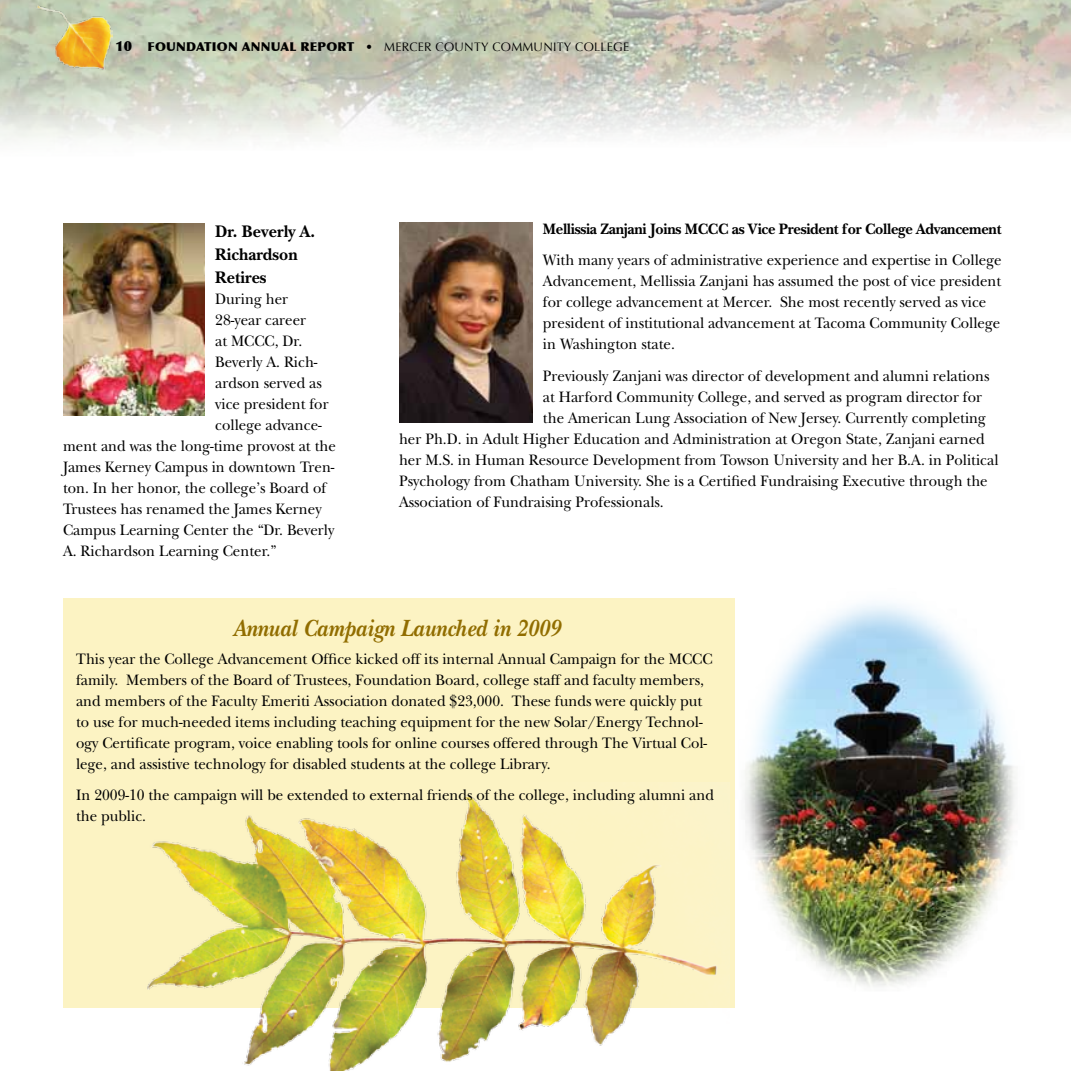
<style>
.page{position:relative;width:1071px;height:1071px;background:#fff}
.page>*{position:absolute;margin:0;border:0;box-sizing:border-box;transform-origin:0 0}
.t1{font:italic 700 24.5px "New Baskerville";color:#916d00;scale:.9 1}
.t2{font:700 17.5px/22.8px "New Baskerville";color:#000;scale:.95 1}
.t3{font:15.75px/21px "New Baskerville";color:#000;scale:.95 1}
.t4{font:700 15.75px "New Baskerville";letter-spacing:-.02em;color:#000;scale:.95 1}
.t5{font:900 14px "Optima";color:#000}
.t6{font:12.25px "Optima";letter-spacing:.02em;color:#000}
.s1{font-weight:900}
</style>
<div class="page">
<img style="left:0;top:0;width:1071px;height:141px">
<img style="left:36px;top:5px;width:77px;height:66px">
<div style="left:63px;top:598px;width:672px;height:410px;background:#fcf3c3"></div>
<img style="left:744px;top:603px;width:272px;height:384px">
<img style="left:63px;top:224px;width:142px;height:192px">
<img style="left:399px;top:223px;width:133px;height:200px">
<img style="left:147px;top:795px;width:571px;height:276px">
<p class="t5" style="left:116px;top:38px;width:18px">10</p>
<p class="t6" style="left:148px;top:40px;width:483px"><span class="s1">FOUNDATION ANNUAL REPORT</span> • MERCER COUNTY COMMUNITY COLLEGE</p>
<p class="t2" style="left:215px;top:221px;width:107px">Dr. Beverly A.<br>Richardson<br>Retires</p>
<p class="t3" style="left:215px;top:288px;width:78px">During her</p>
<p class="t3" style="left:215px;top:309px;width:97px">28-year career</p>
<p class="t3" style="left:215px;top:330px;width:93px">at MCCC, Dr.</p>
<p class="t3" style="left:215px;top:351px;width:109px">Beverly A. Rich-</p>
<p class="t3" style="left:215px;top:372px;width:114px">ardson served as</p>
<p class="t3" style="left:215px;top:393px;width:121px">vice president for</p>
<p class="t3" style="left:215px;top:414px;width:114px">college advance-</p>
<p class="t3" style="left:63px;top:435px;width:289px">ment and was the long-time provost at the</p>
<p class="t3" style="left:63px;top:456px;width:287px">James Kerney Campus in downtown Tren-</p>
<p class="t3" style="left:63px;top:477px;width:279px">ton. In her honor, the college’s Board of</p>
<p class="t3" style="left:63px;top:498px;width:274px">Trustees has renamed the James Kerney</p>
<p class="t3" style="left:63px;top:519px;width:287px">Campus Learning Center the “Dr. Beverly</p>
<p class="t3" style="left:63px;top:540px;width:226px">A. Richardson Learning Center.”</p>
<p class="t4" style="left:543px;top:219px;width:484px">Mellissia Zanjani Joins MCCC as Vice President for College Advancement</p>
<p class="t3" style="left:543px;top:250px;width:484px">With many years of administrative experience and expertise in College Advancement, Mellissia Zanjani has assumed the post of vice president for college advancement at Mercer. She most recently served as vice president of institutional advancement at Tacoma Community College in Washington state.</p>
<p class="t3" style="left:543px;top:365px;width:471px">Previously Zanjani was director of development and alumni relations</p>
<p class="t3" style="left:543px;top:386px;width:464px">at Harford Community College, and served as program director for</p>
<p class="t3" style="left:543px;top:407px;width:468px">the American Lung Association of New Jersey. Currently completing</p>
<p class="t3" style="left:399px;top:428px;width:618px">her Ph.D. in Adult Higher Education and Administration at Oregon State, Zanjani earned</p>
<p class="t3" style="left:399px;top:449px;width:633px">her M.S. in Human Resource Development from Towson University and her B.A. in Political</p>
<p class="t3" style="left:399px;top:470px;width:621px">Psychology from Chatham University. She is a Certified Fundraising Executive through the</p>
<p class="t3" style="left:399px;top:491px;width:280px">Association of Fundraising Professionals.</p>
<h1 class="t1" style="left:233px;top:613px;width:365px">Annual Campaign Launched in 2009</h1>
<p class="t3" style="left:76px;top:648px;width:672px">This year the College Advancement Office kicked off its internal Annual Campaign for the MCCC family. Members of the Board of Trustees, Foundation Board, college staff and faculty members, and members of the Faculty Emeriti Association donated $23,000. These funds were quickly put to use for much-needed items including teaching equipment for the new Solar/Energy Technol&shy;ogy Certificate program, voice enabling tools for online courses offered through The Virtual Col&shy;lege, and assistive technology for disabled students at the college Library.</p>
<p class="t3" style="left:76px;top:785px;width:673px">In 2009-10 the campaign will be extended to external friends of the college, including alumni and the public.</p>
</div>
